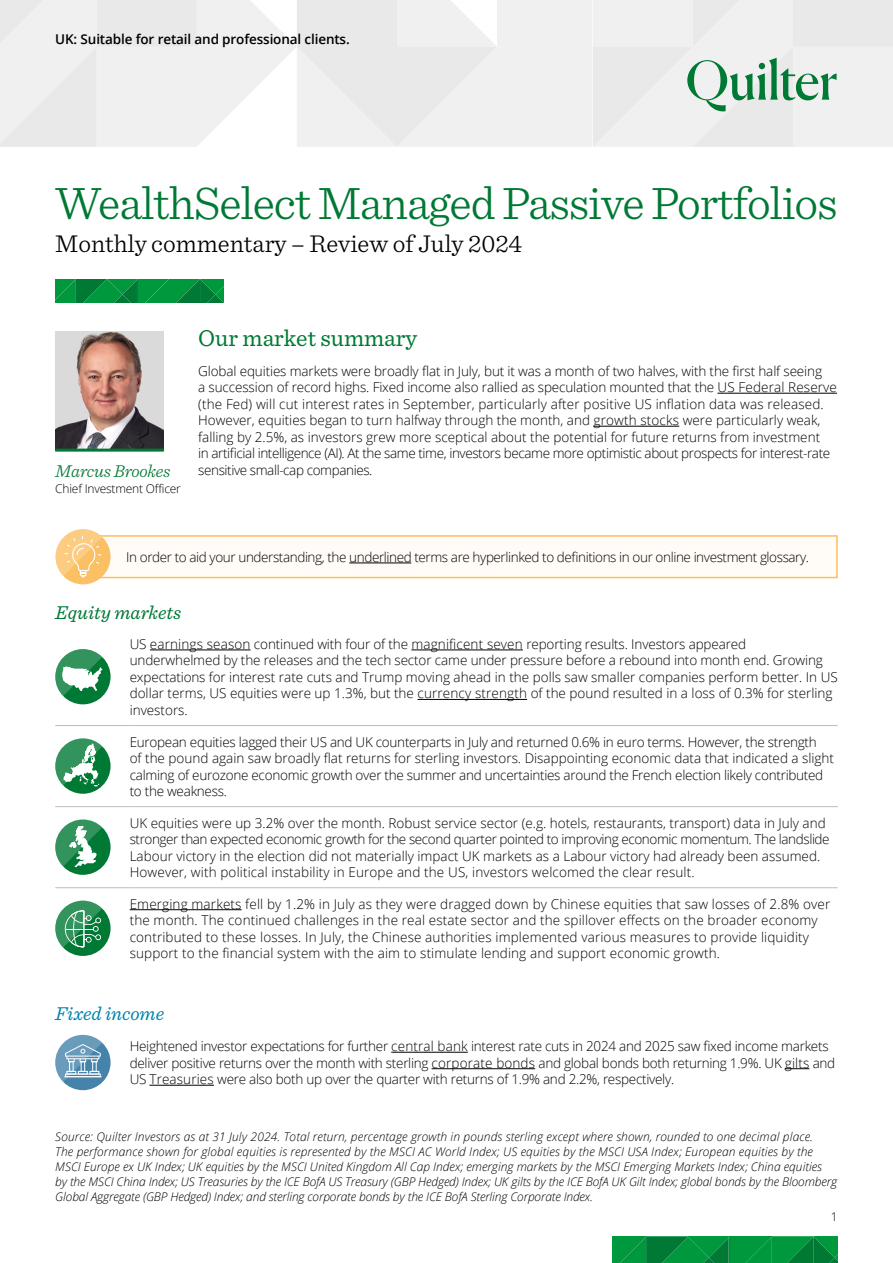
<style>
.page{position:relative;width:893px;height:1263px;background:#fff}
.page>*{position:absolute;margin:0;border:0;box-sizing:border-box;transform-origin:0 0}
.t1{font:300 47.7px "Sentinel";letter-spacing:-.02em;color:#007935}
.t2{font:300 25.5px "Sentinel";color:#000}
.t3{font:24px "Sentinel";color:#007935}
.t4{font:italic 19.5px "Sentinel";color:#007935}
.t5{font:italic 19.5px "Sentinel";color:#0084ad}
.t6{font:italic 300 18px "Sentinel";letter-spacing:-.01em;color:#007935}
.t7{font:300 13.5px/16.5px "Open Sans";color:#000}
.t8{font:300 13.5px/16.5px "Open Sans";letter-spacing:-.02em;color:#000}
.t9{font:300 13.5px "Open Sans";letter-spacing:-.03em;color:#000}
.t10{font:600 13.5px "Open Sans";letter-spacing:-.01em;color:#000}
.t11{font:italic 300 12px/15px "Open Sans";color:#000}
.t12{font:300 12px "Open Sans";letter-spacing:-.015em;color:#000}
</style>
<div class="page">
<svg style="left:0;top:0;width:893px;height:147px"></svg>
<svg style="left:55px;top:279px;width:168px;height:23px;background:#038f3c"></svg>
<img style="left:55px;top:331px;width:109px;height:118px">
<hr style="left:55px;top:449px;width:109px;height:3px;background:#007935">
<hr style="left:717px;top:393px;width:120px;height:1px;background:#000">
<hr style="left:594px;top:426px;width:85px;height:1px;background:#000">
<div style="left:83px;top:536px;width:754px;height:41px;background:#fffcf8"></div>
<hr style="left:349px;top:563px;width:62px;height:1px;background:#000">
<div style="left:82px;top:535px;width:756px;height:43px;border:2px solid #fbbe5e"></div>
<div style="left:55px;top:529px;width:56px;height:55px;background:#fbc063;border-radius:50%"></div>
<svg style="left:55px;top:529px;width:47px;height:49px"></svg>
<hr style="left:55px;top:725px;width:75px;height:1px;background:#bcbcbc">
<hr style="left:130px;top:725px;width:708px;height:1px;background:#bcbcbc">
<hr style="left:55px;top:806px;width:75px;height:1px;background:#bcbcbc">
<hr style="left:130px;top:806px;width:708px;height:1px;background:#bcbcbc">
<hr style="left:55px;top:887px;width:75px;height:1px;background:#bcbcbc">
<hr style="left:130px;top:887px;width:708px;height:1px;background:#bcbcbc">
<div style="left:55px;top:649px;width:56px;height:55px;background:#007935;border-radius:50%"></div>
<svg style="left:55px;top:649px;width:47px;height:47px"></svg>
<hr style="left:150px;top:650px;width:101px;height:1px;background:#000">
<hr style="left:411px;top:650px;width:112px;height:1px;background:#000">
<hr style="left:417px;top:699px;width:110px;height:1px;background:#000">
<div style="left:55px;top:738px;width:56px;height:56px;background:#007935;border-radius:50%"></div>
<svg style="left:55px;top:738px;width:47px;height:48px"></svg>
<div style="left:55px;top:819px;width:56px;height:56px;background:#007935;border-radius:50%"></div>
<svg style="left:55px;top:819px;width:47px;height:48px"></svg>
<div style="left:55px;top:901px;width:56px;height:55px;background:#007935;border-radius:50%"></div>
<svg style="left:55px;top:901px;width:47px;height:47px"></svg>
<hr style="left:130px;top:909px;width:112px;height:1px;background:#000">
<div style="left:55px;top:1035px;width:56px;height:55px;background:#4583ab;border-radius:50%"></div>
<svg style="left:55px;top:1035px;width:47px;height:47px"></svg>
<hr style="left:391px;top:1052px;width:77px;height:1px;background:#000">
<hr style="left:432px;top:1068px;width:103px;height:1px;background:#000">
<svg style="left:785px;top:1068px;width:24px;height:1px"></svg>
<hr style="left:149px;top:1085px;width:65px;height:1px;background:#000">
<svg style="left:612px;top:1236px;width:226px;height:27px;background:#03903c"></svg>
<p class="t10" style="left:55px;top:30px;width:296px">UK: Suitable for retail and professional clients.</p>
<h1 class="t1" style="left:55px;top:168px;width:784px">WealthSelect Managed Passive Portfolios</h1>
<h2 class="t2" style="left:55px;top:224px;width:469px">Monthly commentary – Review of July 2024</h2>
<h3 class="t3" style="left:198px;top:320px;width:221px">Our market summary</h3>
<p class="t7" style="left:198px;top:362px;width:640px">Global equities markets were broadly flat in July, but it was a month of two halves, with the first half seeing<br>a succession of record highs. Fixed income also rallied as speculation mounted that the US Federal Reserve (the Fed) will cut interest rates in September, particularly after positive US inflation data was released.<br>However, equities began to turn halfway through the month, and growth stocks were particularly weak, falling by 2.5%, as investors grew more sceptical about the potential for future returns from investment<br>in artificial intelligence (AI). At the same time, investors became more optimistic about prospects for interest-rate</p>
<h3 class="t6" style="left:55px;top:457px;width:117px">Marcus Brookes</h3>
<p class="t9" style="left:198px;top:460px;width:176px">sensitive small-cap companies.</p>
<p class="t12" style="left:55px;top:481px;width:127px">Chief Investment Officer</p>
<p class="t9" style="left:126px;top:548px;width:684px">In order to aid your understanding, the underlined terms are hyperlinked to definitions in our online investment glossary.</p>
<h3 class="t4" style="left:55px;top:598px;width:127px">Equity markets</h3>
<p class="t7" style="left:130px;top:635px;width:710px">US earnings season continued with four of the magnificent seven reporting results. Investors appeared underwhelmed by the releases and the tech sector came under pressure before a rebound into month end. Growing expectations for interest rate cuts and Trump moving ahead in the polls saw smaller companies perform better. In US dollar terms, US equities were up 1.3%, but the currency strength of the pound resulted in a loss of 0.3% for sterling investors.</p>
<p class="t8" style="left:130px;top:733px;width:706px">European equities lagged their US and UK counterparts in July and returned 0.6% in euro terms. However, the strength<br>of the pound again saw broadly flat returns for sterling investors. Disappointing economic data that indicated a slight calming of eurozone economic growth over the summer and uncertainties around the French election likely contributed to the weakness.</p>
<p class="t7" style="left:130px;top:814px;width:701px">UK equities were up 3.2% over the month. Robust service sector (e.g. hotels, restaurants, transport) data in July and stronger than expected economic growth for the second quarter pointed to improving economic momentum. The landslide Labour victory in the election did not materially impact UK markets as a Labour victory had already been assumed.<br>However, with political instability in Europe and the US, investors welcomed the clear result.</p>
<p class="t7" style="left:130px;top:895px;width:702px">Emerging markets fell by 1.2% in July as they were dragged down by Chinese equities that saw losses of 2.8% over the month. The continued challenges in the real estate sector and the spillover effects on the broader economy contributed to these losses. In July, the Chinese authorities implemented various measures to provide liquidity support to the financial system with the aim to stimulate lending and support economic growth.</p>
<h3 class="t5" style="left:55px;top:999px;width:110px">Fixed income</h3>
<p class="t8" style="left:130px;top:1038px;width:707px">Heightened investor expectations for further central bank interest rate cuts in 2024 and 2025 saw fixed income markets deliver positive returns over the month with sterling corporate bonds and global bonds both returning 1.9%. UK gilts and<br>US Treasuries were also both up over the quarter with returns of 1.9% and 2.2%, respectively.</p>
<p class="t11" style="left:55px;top:1129px;width:783px">Source: Quilter Investors as at 31 July 2024. Total return, percentage growth in pounds sterling except where shown, rounded to one decimal place.<br>The performance shown for global equities is represented by the MSCI AC World Index; US equities by the MSCI USA Index; European equities by the MSCI Europe ex UK Index; UK equities by the MSCI United Kingdom All Cap Index; emerging markets by the MSCI Emerging Markets Index; China equities by the MSCI China Index; US Treasuries by the ICE BofA US Treasury (GBP Hedged) Index; UK gilts by the ICE BofA UK Gilt Index; global bonds by the Bloomberg Global Aggregate (GBP Hedged) Index; and sterling corporate bonds by the ICE BofA Sterling Corporate Index.</p>
<p class="t12" style="left:831px;top:1208px;width:8px">1</p>
</div>
